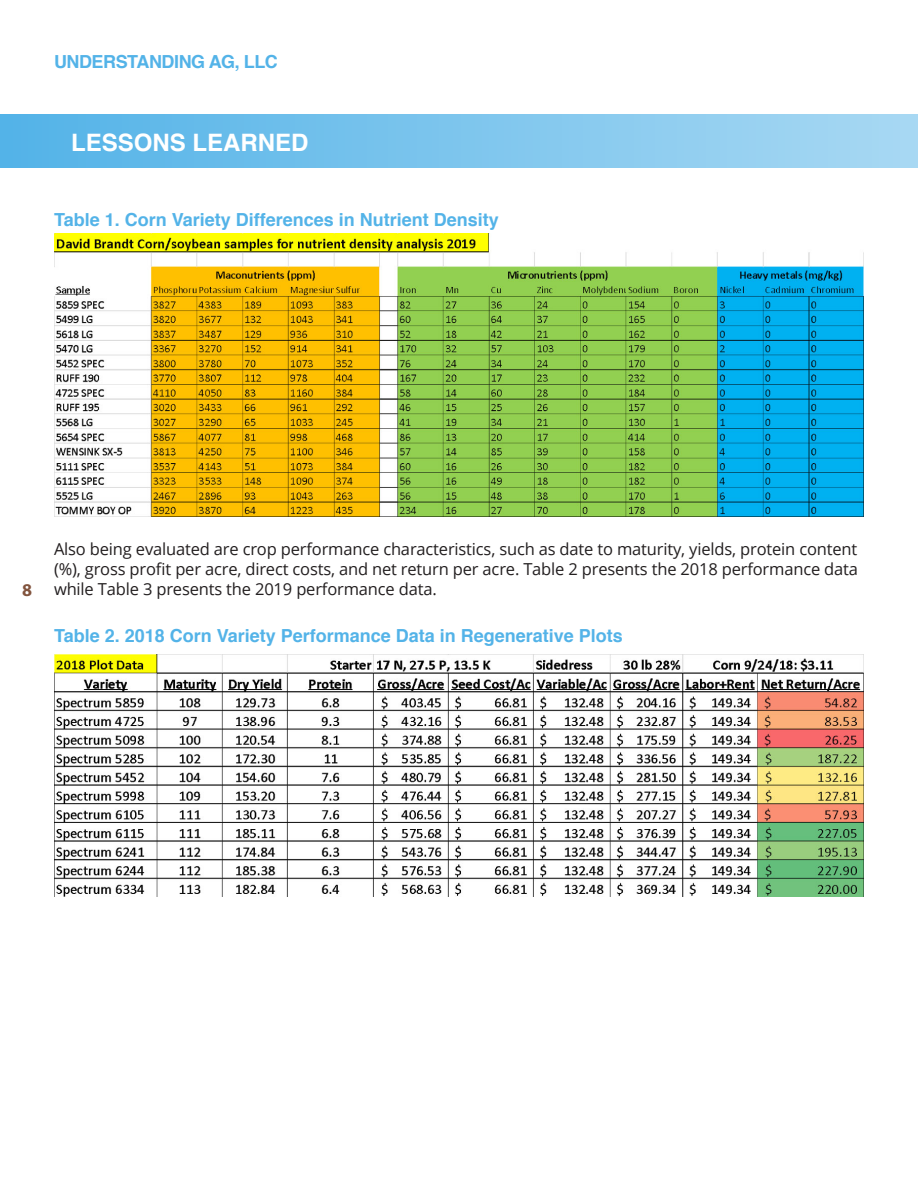
<style>
.page{position:relative;width:918px;height:1188px;background:#fff}
.page>*{position:absolute;margin:0;border:0;box-sizing:border-box;transform-origin:0 0}
.t1{font:700 24px "Helvetica";color:#fff}
.Subheader__UA{font:700 18px "Helvetica";color:#53b3e8}
.Subheader__UA-2{font:700 18px "Helvetica";letter-spacing:-.025em;color:#53b3e8}
.t2{font:700 18px "Myriad Pro";color:#82543e}
.Body_Style{font:16.5px/19.8px "Open Sans";letter-spacing:-.01em;color:#231f20;text-align:justify}
</style>
<div class="page">
<div style="left:0;top:114px;width:918px;height:54px;background:linear-gradient(to right,#52b2e7,#a8d8f3)"></div>
<img style="left:54px;top:234px;width:810px;height:282px">
<img style="left:54px;top:654px;width:810px;height:243px">
<p class="Subheader__UA-2" style="left:54px;top:47px;width:225px">UNDERSTANDING AG, LLC</p>
<p class="t1" style="left:71px;top:123px;width:239px">LESSONS LEARNED</p>
<p class="Subheader__UA" style="left:54px;top:205px;width:446px">Table 1. Corn Variety Differences in Nutrient Density</p>
<p class="t2" style="left:22px;top:578px;width:11px">8</p>
<p class="Body_Style" style="left:54px;top:539px;width:806px">Also being evaluated are crop performance characteristics, such as date to maturity, yields, protein content (%), gross profit per acre, direct costs, and net return per acre. Table 2 presents the 2018 performance data while Table 3 presents the 2019 performance data.</p>
<p class="Subheader__UA" style="left:54px;top:621px;width:570px">Table 2. 2018 Corn Variety Performance Data in Regenerative Plots</p>
</div>
